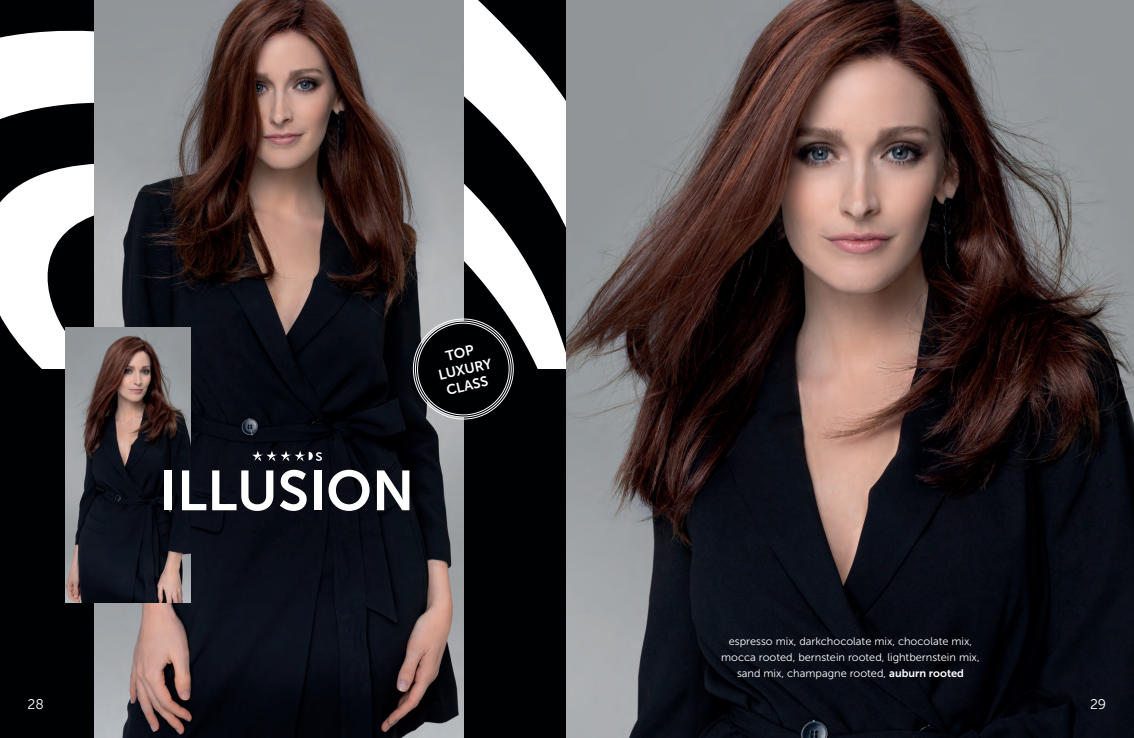
<style>
.page{position:relative;width:1134px;height:738px;background:#fff}
.page>*{position:absolute;margin:0;border:0;box-sizing:border-box;transform-origin:0 0}
.t1{font:56px "Museo Sans 700";color:#fff}
.t2{font:14px/16.8px "Museo Sans 700";color:#fff;text-align:center}
.t3{font:14px "Museo Sans 300";color:#fff}
.t4{font:11px/16px "Museo Sans 300";color:#fff;text-align:center}
.s1{font-family:"Museo Sans 700"}
</style>
<div class="page">
<svg style="left:0;top:0;width:567px;height:369px"></svg>
<div style="left:0;top:369px;width:567px;height:368px;background:#000103"></div>
<img style="left:567px;top:0;width:567px;height:737px">
<img style="left:95px;top:0;width:368px;height:737px">
<img style="left:66px;top:327px;width:125px;height:274px">
<svg style="left:408px;top:314px;width:110px;height:109px"></svg>
<svg style="left:252px;top:450px;width:70px;height:11px"></svg>
<p class="t2" style="left:433px;top:350px;width:56px;rotate:-13deg">TOP<br>LUXURY<br>CLASS</p>
<h1 class="t1" style="left:160px;top:459px;width:256px">ILLUSION</h1>
<p class="t4" style="left:721px;top:632px;width:260px">espresso mix, darkchocolate mix, chocolate mix, mocca rooted, bernstein rooted, lightbernstein mix, sand mix, champagne rooted, <span class="s1">auburn rooted</span></p>
<p class="t3" style="left:28px;top:696px;width:18px">28</p>
<p class="t3" style="left:1090px;top:696px;width:18px">29</p>
</div>
